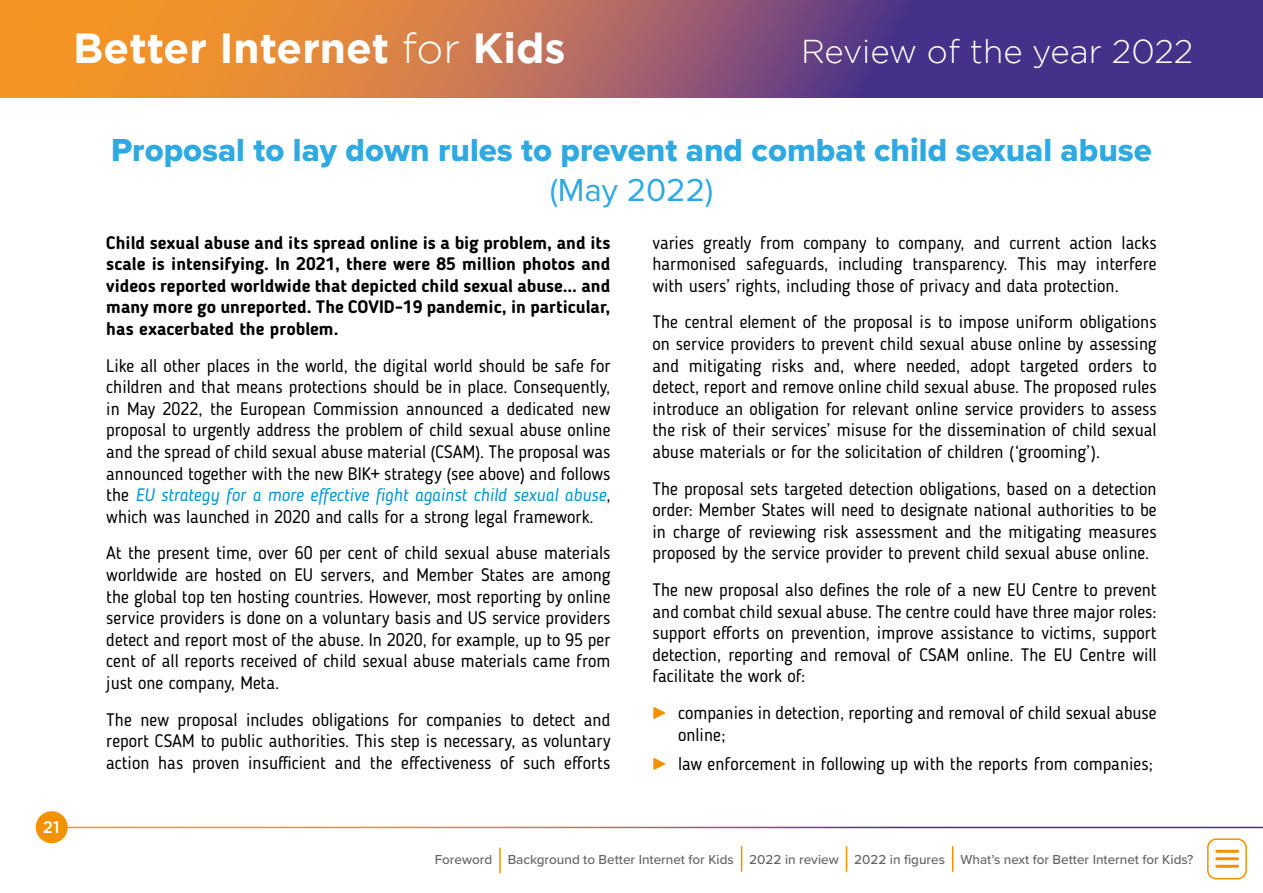
<style>
.page{position:relative;width:1263px;height:893px;background:#fff}
.page>*{position:absolute;margin:0;border:0;box-sizing:border-box;transform-origin:0 0}
.t1{font:700 42px "Gotham";color:#fff}
.t2{font:33px/39.6px "Proxima Nova Extrabld";color:#2fa9e1;text-align:center}
.t3{font:300 33px "Gotham";color:#fff}
.Paragraph{font:18px/21.6px "Blogger Sans";color:#000;text-align:justify}
.Paragraph-2{font:700 18px/21.6px "Blogger Sans";color:#000;text-align:justify}
.t4{font:500 16.8px "Gotham";color:#fff}
.t5{font:500 13.5px "Proxima Nova";color:#646567}
.s1{font-weight:300}
.s2{font-family:"Proxima Nova"}
.s3{font-style:italic;color:#0095d7}
.s4{color:#f39200}
</style>
<div class="page">
<svg style="left:0;top:0;width:1263px;height:98px;background:#9c6061"></svg>
<div style="left:36px;top:811px;width:32px;height:32px;background:#f39200;border-radius:50%"></div>
<hr style="left:66px;top:827px;width:1197px;height:1px;background:#fff">
<div style="left:1207px;top:838px;width:40px;height:41px;border:2px solid #f39200;border-radius:9px"></div>
<hr style="left:1217px;top:850px;width:20px;height:3px;background:#f39200">
<hr style="left:1217px;top:857px;width:20px;height:3px;background:#f39200">
<hr style="left:1217px;top:865px;width:20px;height:3px;background:#f39200">
<hr style="left:499px;top:848px;width:2px;height:25px;background:#f39200">
<svg style="left:741px;top:846px;width:1px;height:26px"></svg>
<svg style="left:846px;top:846px;width:1px;height:26px"></svg>
<svg style="left:952px;top:846px;width:1px;height:26px"></svg>
<h1 class="t1" style="left:73px;top:20px;width:494px">Better Internet <span class="s1">for</span> Kids</h1>
<h2 class="t3" style="left:801px;top:30px;width:394px">Review of the year 2022</h2>
<p class="t4" style="left:43px;top:816px;width:18px">21</p>
<h2 class="t2" style="left:111px;top:130px;width:1042px">Proposal to lay down rules to prevent and combat child sexual abuse <span class="s2">(May 2022)</span></h2>
<p class="Paragraph-2" style="left:106px;top:231px;width:506px">Child sexual abuse and its spread online is a big problem, and its scale is intensifying. In 2021, there were 85 million photos and videos reported worldwide that depicted child sexual abuse… and many more go unreported. The COVID-19 pandemic, in particular, has exacerbated the problem.</p>
<p class="Paragraph" style="left:106px;top:354px;width:506px">Like all other places in the world, the digital world should be safe for children and that means protections should be in place. Consequently, in May 2022, the European Commission announced a dedicated new proposal to urgently address the problem of child sexual abuse online and the spread of child sexual abuse material (CSAM). The proposal was announced together with the new BIK+ strategy (see above) and follows the <span class="s3">EU strategy for a more effective fight against child sexual abuse</span>, which was launched in 2020 and calls for a strong legal framework.</p>
<p class="Paragraph" style="left:106px;top:542px;width:506px">At the present time, over 60 per cent of child sexual abuse materials worldwide are hosted on EU servers, and Member States are among the global top ten hosting countries. However, most reporting by online service providers is done on a voluntary basis and US service providers detect and report most of the abuse. In 2020, for example, up to 95 per cent of all reports received of child sexual abuse materials came from just one company, Meta.</p>
<p class="Paragraph" style="left:106px;top:708px;width:506px">The new proposal includes obligations for companies to detect and report CSAM to public authorities. This step is necessary, as voluntary action has proven insufficient and the effectiveness of such efforts</p>
<p class="Paragraph" style="left:652px;top:231px;width:506px">varies greatly from company to company, and current action lacks harmonised safeguards, including transparency. This may interfere with users’ rights, including those of privacy and data protection.</p>
<p class="Paragraph" style="left:652px;top:311px;width:506px">The central element of the proposal is to impose uniform obligations on service providers to prevent child sexual abuse online by assessing and mitigating risks and, where needed, adopt targeted orders to detect, report and remove online child sexual abuse. The proposed rules introduce an obligation for relevant online service providers to assess the risk of their services’ misuse for the dissemination of child sexual abuse materials or for the solicitation of children (‘grooming’).</p>
<p class="Paragraph" style="left:652px;top:477px;width:506px">The proposal sets targeted detection obligations, based on a detection order: Member States will need to designate national authorities to be in charge of reviewing risk assessment and the mitigating measures proposed by the service provider to prevent child sexual abuse online.</p>
<p class="Paragraph" style="left:652px;top:579px;width:506px">The new proposal also defines the role of a new EU Centre to prevent and combat child sexual abuse. The centre could have three major roles: support efforts on prevention, improve assistance to victims, support detection, reporting and removal of CSAM online. The EU Centre will facilitate the work of:</p>
<p class="Paragraph" style="left:678px;top:702px;width:480px;text-indent:-26px"><span class="s4">►</span> companies in detection, reporting and removal of child sexual abuse online;</p>
<p class="Paragraph" style="left:652px;top:752px;width:502px"><span class="s4">►</span> law enforcement in following up with the reports from companies;</p>
<p class="t5" style="left:435px;top:850px;width:760px">Foreword Background to Better Internet for Kids 2022 in review 2022 in figures What’s next for Better Internet for Kids?</p>
</div>
